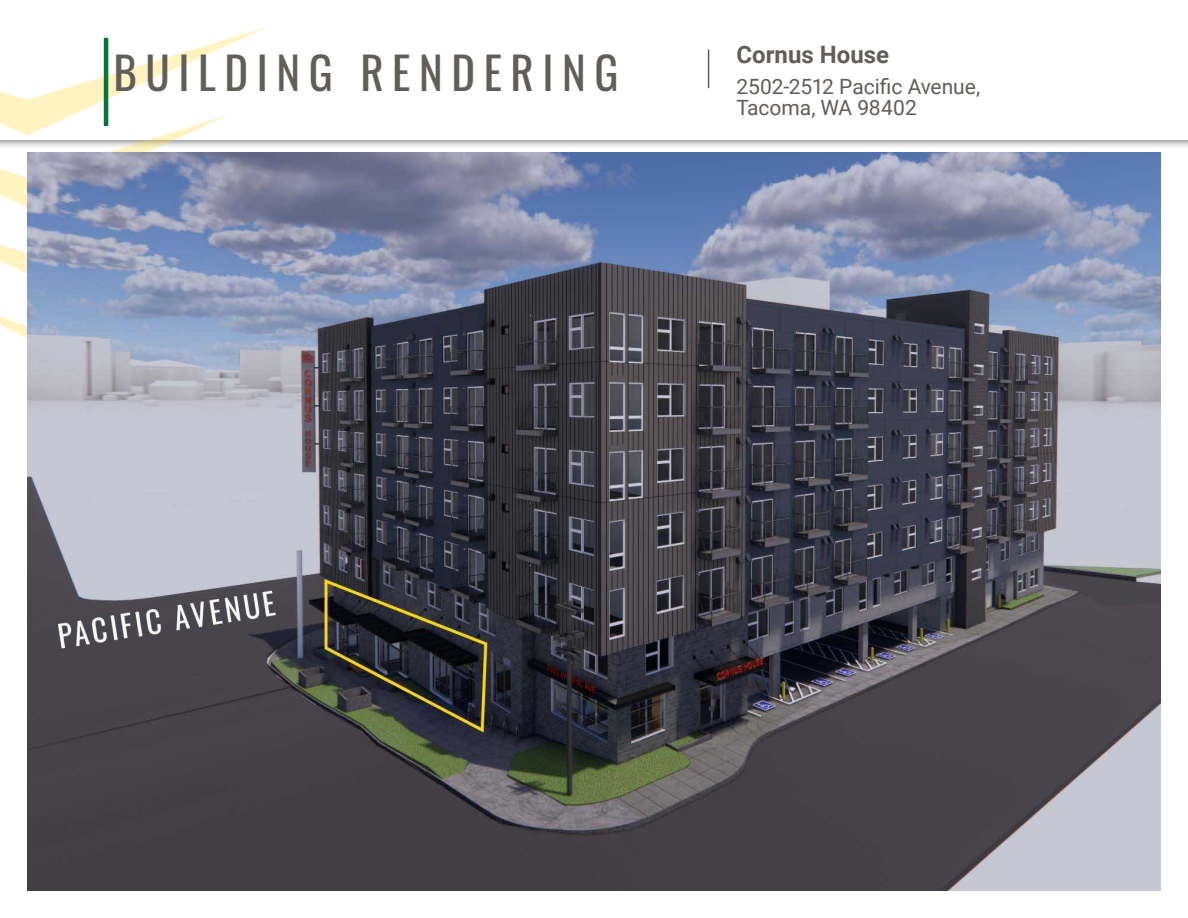
<style>
.page{position:relative;width:1188px;height:918px;background:#fff}
.page>*{position:absolute;margin:0;border:0;box-sizing:border-box;transform-origin:0 0}
.t1{font:45px "Oswald";letter-spacing:.19em;color:#615d59}
.t2{font:700 24px "Roboto";color:#615d59}
.t3{font:21px/21px "Roboto";letter-spacing:-.005em;color:#615d59}
</style>
<div class="page">
<div style="left:0;top:0;width:1188px;height:149px;background:#000;opacity:.75"></div>
<div style="left:0;top:0;width:1188px;height:139px;background:#fff"></div>
<svg style="left:0;top:27px;width:268px;height:247px"></svg>
<svg style="left:0;top:316px;width:27px;height:23px"></svg>
<hr style="left:708px;top:49px;width:1px;height:39px;background:#615d59">
<hr style="left:104px;top:38px;width:4px;height:88px;background:#07743c">
<img style="left:27px;top:152px;width:1134px;height:739px">
<h1 class="t1" style="left:113px;top:33px;width:507px">BUILDING RENDERING</h1>
<p class="t2" style="left:737px;top:38px;width:154px">Cornus House</p>
<p class="t3" style="left:737px;top:76px;width:245px">2502-2512 Pacific Avenue,<br>Tacoma, WA 98402</p>
</div>
